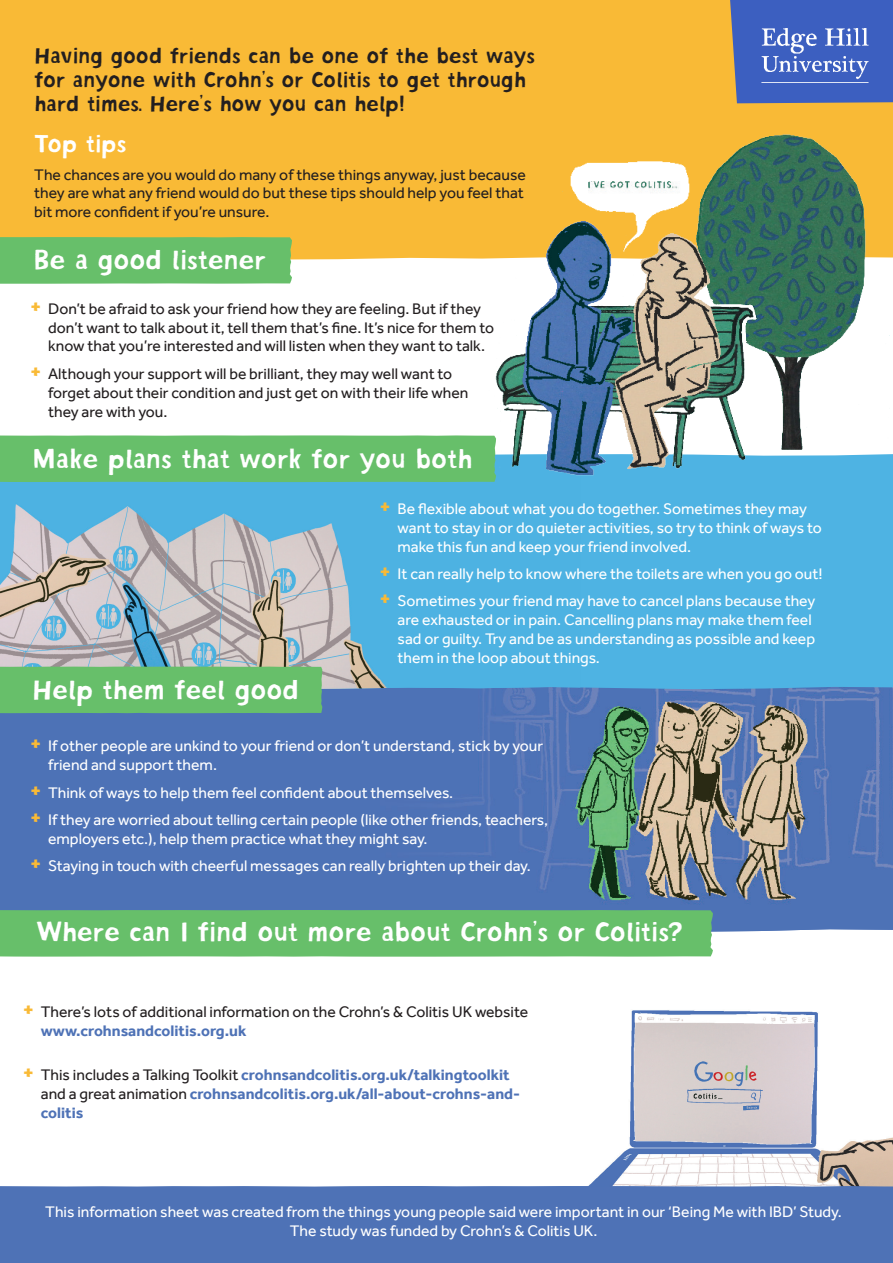
<style>
.page{position:relative;width:893px;height:1263px;background:#fff}
.page>*{position:absolute;margin:0;border:0;box-sizing:border-box;transform-origin:0 0}
.t1{font:22.5px "Mister Arial";color:#fff}
.t2{font:20.25px "Mister Arial";color:#fff}
.t3{font:18px/24px "Mister Arial";color:#231f20}
.t4{font:15.75px/18.9px "Effra";color:#fff}
.t5{font:15.75px/18.9px "Effra";color:#231f20}
.t6{font:700 15.75px/18.9px "Effra";color:#4e72b6}
.s1{font-family:"Mister Arial";color:#f9ba36}
.s2{font-weight:700;color:#4e72b6}
.s3{font-family:"Mister Arial";font-weight:400;color:#f9ba36}
.s4{font-weight:400;color:#231f20}
</style>
<div class="page">
<img style="left:0;top:690px;width:893px;height:242px">
<img style="left:588px;top:1010px;width:305px;height:176px">
<div style="left:580px;top:454px;width:313px;height:236px;background:#4eb3e3"></div>
<img style="left:0;top:482px;width:580px;height:208px">
<div style="left:0;top:0;width:893px;height:260px;background:#f9ba36"></div>
<div style="left:730px;top:0;width:163px;height:103px;background:#3c5fc0"></div>
<img style="left:757px;top:24px;width:117px;height:66px">
<div style="left:0;top:910px;width:713px;height:47px;background:#67bf6a"></div>
<div style="left:0;top:1186px;width:893px;height:77px;background:#4e72b6"></div>
<div style="left:0;top:435px;width:479px;height:47px;background:#67bf6a"></div>
<div style="left:0;top:666px;width:322px;height:47px;background:#67bf6a"></div>
<div style="left:0;top:237px;width:292px;height:47px;background:#67bf6a"></div>
<img style="left:479px;top:122px;width:413px;height:369px">
<p class="t3" style="left:34px;top:45px;width:503px">Having good friends can be one of the best ways for anyone with Crohn’s or Colitis to get through hard times. Here’s how you can help!</p>
<p class="t2" style="left:34px;top:132px;width:94px">Top tips</p>
<p class="t5" style="left:34px;top:165px;width:493px">The chances are you would do many of these things anyway, just because they are what any friend would do but these tips should help you feel that bit more confident if you’re unsure.</p>
<p class="t1" style="left:33px;top:246px;width:234px">Be a good listener</p>
<p class="t5" style="left:48px;top:299px;width:447px;text-indent:-17px"><span class="s1">+</span> Don’t be afraid to ask your friend how they are feeling. But if they don’t want to talk about it, tell them that’s fine. It’s nice for them to know that you’re interested and will listen when they want to talk.</p>
<p class="t5" style="left:48px;top:364px;width:422px;text-indent:-17px"><span class="s1">+</span> Although your support will be brilliant, they may well want to forget about their condition and just get on with their life when they are with you.</p>
<p class="t1" style="left:33px;top:445px;width:441px">Make plans that work for you both</p>
<p class="t1" style="left:33px;top:676px;width:268px">Help them feel good</p>
<p class="t4" style="left:398px;top:499px;width:426px;text-indent:-17px"><span class="s1">+</span> Be flexible about what you do together. Sometimes they may want to stay in or do quieter activities, so try to think of ways to make this fun and keep your friend involved.</p>
<p class="t4" style="left:381px;top:564px;width:444px"><span class="s1">+</span> It can really help to know where the toilets are when you go out!</p>
<p class="t4" style="left:398px;top:592px;width:419px;text-indent:-17px"><span class="s1">+</span> Sometimes your friend may have to cancel plans because they are exhausted or in pain. Cancelling plans may make them feel sad or guilty. Try and be as understanding as possible and keep them in the loop about things.</p>
<p class="t4" style="left:48px;top:736px;width:497px;text-indent:-17px"><span class="s1">+</span> If other people are unkind to your friend or don’t understand, stick by your friend and support them.</p>
<p class="t4" style="left:31px;top:783px;width:424px"><span class="s1">+</span> Think of ways to help them feel confident about themselves.</p>
<p class="t4" style="left:48px;top:810px;width:501px;text-indent:-17px"><span class="s1">+</span> If they are worried about telling certain people (like other friends, teachers, employers etc.), help them practice what they might say.</p>
<p class="t4" style="left:31px;top:856px;width:501px"><span class="s1">+</span> Staying in touch with cheerful messages can really brighten up their day.</p>
<p class="t1" style="left:36px;top:918px;width:648px">Where can I find out more about Crohn’s or Colitis?</p>
<p class="t5" style="left:41px;top:1002px;width:489px;text-indent:-17px"><span class="s1">+</span> There’s lots of additional information on the Crohn’s &amp; Colitis UK website <span class="s2">www.crohnsandcolitis.org.uk</span></p>
<p class="t6" style="left:41px;top:1065px;width:481px;text-indent:-17px"><span class="s3">+</span> <span class="s4">This includes a Talking Toolkit</span> crohnsandcolitis.org.uk/talkingtoolkit <span class="s4">and a great animation</span> crohnsandcolitis.org.uk/all-about-crohns-and&shy;colitis</p>
<p class="t4" style="left:45px;top:1202px;width:798px;text-align:center">This information sheet was created from the things young people said were important in our ‘Being Me with IBD’ Study.<br>The study was funded by Crohn’s &amp; Colitis UK.</p>
</div>
